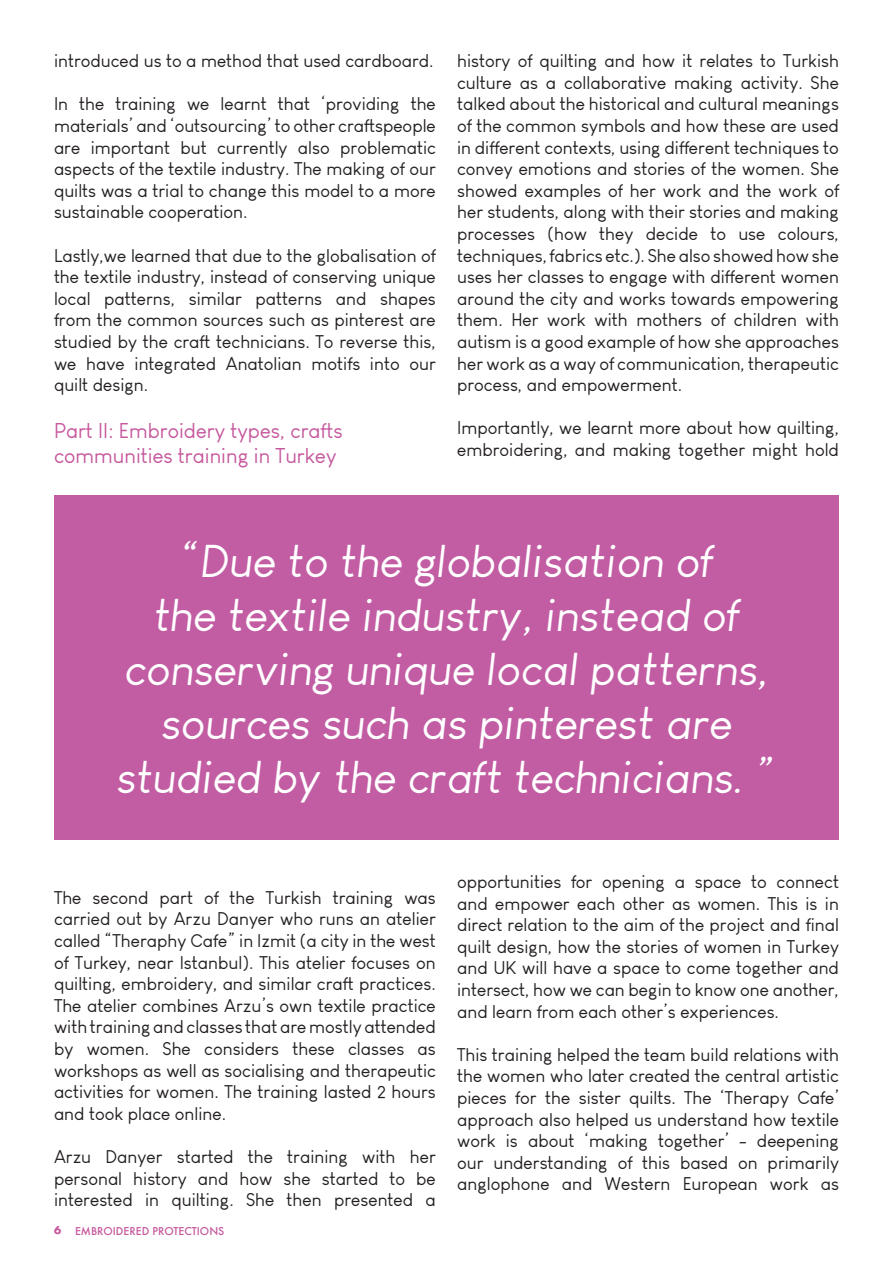
<style>
.page{position:relative;width:893px;height:1263px;background:#fff}
.page>*{position:absolute;margin:0;border:0;box-sizing:border-box;transform-origin:0 0}
.t1{font:italic 45px/54px "Louis George Cafe";letter-spacing:.01em;color:#fff;text-align:center}
.t2{font:21px/25.2px "Louis George Cafe";color:#c6589d}
.t3{font:18px/21.6px "Louis George Cafe";color:#231f20;text-align:justify}
.t4{font:500 10.5px "Futura";color:#c6589d}
.t5{font:700 10.5px "Futura";color:#c6589d}
</style>
<div class="page">
<div style="left:54px;top:495px;width:785px;height:345px;background:#c25da4"></div>
<p class="t3" style="left:54px;top:50px;width:381px">introduced us to a method that used cardboard.</p>
<p class="t3" style="left:54px;top:93px;width:383px">In the training we learnt that ‘providing the materials’ and ‘outsourcing’ to other craftspeople are important but currently also problematic aspects of the textile industry. The making of our quilts was a trial to change this model to a more sustainable cooperation.</p>
<p class="t3" style="left:54px;top:244px;width:383px">Lastly,we learned that due to the globalisation of the textile industry, instead of conserving unique local patterns, similar patterns and shapes from the common sources such as pinterest are studied by the craft technicians. To reverse this, we have integrated Anatolian motifs into our quilt design.</p>
<p class="t2" style="left:54px;top:418px;width:290px">Part II: Embroidery types, crafts communities training in Turkey</p>
<p class="t3" style="left:457px;top:50px;width:383px">history of quilting and how it relates to Turkish culture as a collaborative making activity. She talked about the historical and cultural meanings of the common symbols and how these are used in different contexts, using different techniques to convey emotions and stories of the women. She showed examples of her work and the work of her students, along with their stories and making processes (how they decide to use colours, techniques, fabrics etc.). She also showed how she uses her classes to engage with different women around the city and works towards empowering them. Her work with mothers of children with autism is a good example of how she approaches her work as a way of communication, therapeutic process, and empowerment.</p>
<p class="t3" style="left:457px;top:417px;width:383px">Importantly, we learnt more about how quilting, embroidering, and making together might hold</p>
<h1 class="t1" style="left:116px;top:534px;width:662px">“Due to the globalisation of<br>the textile industry, instead of conserving unique local patterns, sources such as pinterest are studied by the craft technicians. ”</h1>
<p class="t3" style="left:54px;top:887px;width:383px">The second part of the Turkish training was carried out by Arzu Danyer who runs an atelier called “Theraphy Cafe” in Izmit (a city in the west of Turkey, near Istanbul). This atelier focuses on quilting, embroidery, and similar craft practices.<br>The atelier combines Arzu’s own textile practice with training and classes that are mostly attended by women. She considers these classes as workshops as well as socialising and therapeutic activities for women. The training lasted 2 hours and took place online.</p>
<p class="t3" style="left:54px;top:1146px;width:383px">Arzu Danyer started the training with her personal history and how she started to be interested in quilting. She then presented a</p>
<p class="t5" style="left:54px;top:1223px;width:9px">6</p>
<p class="t4" style="left:75px;top:1223px;width:151px">EMBROIDERED PROTECTIONS</p>
<p class="t3" style="left:457px;top:871px;width:383px">opportunities for opening a space to connect and empower each other as women. This is in direct relation to the aim of the project and final quilt design, how the stories of women in Turkey and UK will have a space to come together and intersect, how we can begin to know one another, and learn from each other’s experiences.</p>
<p class="t3" style="left:457px;top:1044px;width:383px">This training helped the team build relations with the women who later created the central artistic pieces for the sister quilts. The ‘Therapy Cafe’ approach also helped us understand how textile work is about ‘making together’ - deepening our understanding of this based on primarily anglophone and Western European work as</p>
</div>
